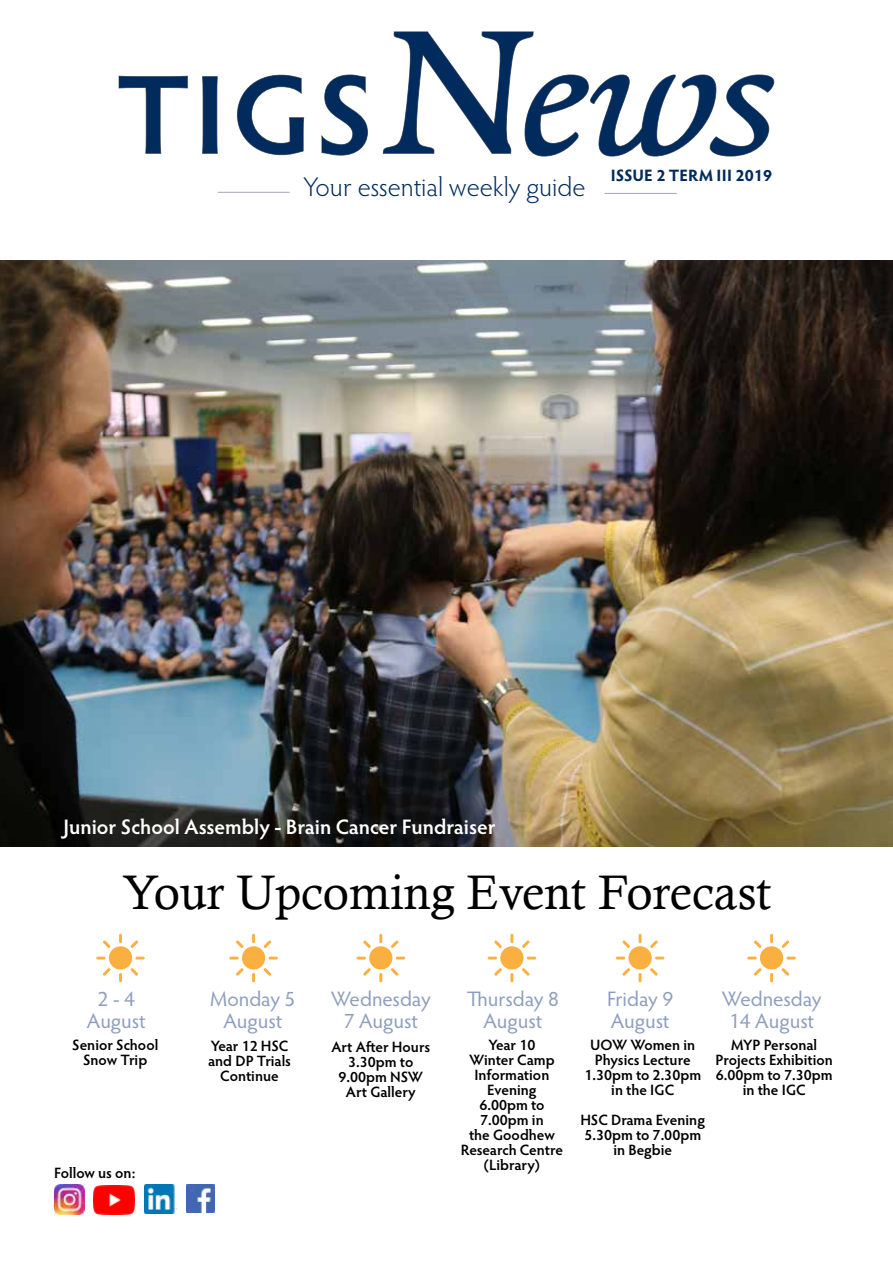
<style>
.page{position:relative;width:893px;height:1263px;background:#fff}
.page>*{position:absolute;margin:0;border:0;box-sizing:border-box;transform-origin:0 0}
.t1{font:600 111.9px "Hypatia Sans Pro";color:#002b5c;scale:1.05 1}
.t2{font:48.6px "Calisto";color:#000}
.t3{font:300 27px "Hypatia Sans Pro";color:#002b5c}
.t4{font:21px/22.5px "Hypatia Sans Pro";letter-spacing:-.005em;color:#8d9ebc;text-align:center}
.t5{font:600 21px "Hypatia Sans Pro";color:#fff}
.t6{font:700 16.5px "Hypatia Sans Pro";letter-spacing:.01em;color:#002b5c}
.t7{font:600 15px/15px "Hypatia Sans Pro";color:#000;text-align:center}
.s1{font-family:"Alize";font-weight:400;font-size:229.05px}
</style>
<div class="page">
<img style="left:0;top:261px;width:893px;height:586px">
<svg style="left:118px;top:75px;width:70px;height:79px"></svg>
<svg style="left:202px;top:76px;width:16px;height:78px"></svg>
<svg style="left:237px;top:74px;width:67px;height:81px"></svg>
<svg style="left:321px;top:74px;width:47px;height:82px"></svg>
<svg style="left:383px;top:31px;width:392px;height:126px"></svg>
<hr style="left:217px;top:192px;width:73px;height:1px;background:#a3a5b8">
<hr style="left:604px;top:193px;width:73px;height:1px;background:#a3a5b8">
<div style="left:242px;top:946px;width:23px;height:23px;background:#fab040;border-radius:50%"></div>
<svg style="left:252px;top:934px;width:3px;height:9px"></svg>
<svg style="left:252px;top:973px;width:3px;height:9px"></svg>
<svg style="left:268px;top:957px;width:10px;height:2px"></svg>
<svg style="left:229px;top:957px;width:10px;height:2px"></svg>
<svg style="left:236px;top:940px;width:8px;height:8px"></svg>
<svg style="left:264px;top:968px;width:7px;height:8px"></svg>
<svg style="left:236px;top:968px;width:8px;height:8px"></svg>
<svg style="left:264px;top:940px;width:7px;height:8px"></svg>
<div style="left:369px;top:946px;width:23px;height:23px;background:#fab040;border-radius:50%"></div>
<svg style="left:379px;top:934px;width:3px;height:9px"></svg>
<svg style="left:379px;top:973px;width:3px;height:9px"></svg>
<svg style="left:396px;top:957px;width:9px;height:2px"></svg>
<svg style="left:357px;top:957px;width:9px;height:2px"></svg>
<svg style="left:363px;top:940px;width:8px;height:8px"></svg>
<svg style="left:391px;top:968px;width:8px;height:8px"></svg>
<svg style="left:363px;top:968px;width:8px;height:8px"></svg>
<svg style="left:391px;top:940px;width:8px;height:8px"></svg>
<div style="left:500px;top:946px;width:24px;height:23px;background:#fab040;border-radius:50%"></div>
<svg style="left:510px;top:934px;width:3px;height:9px"></svg>
<svg style="left:510px;top:973px;width:3px;height:9px"></svg>
<svg style="left:527px;top:957px;width:9px;height:2px"></svg>
<svg style="left:488px;top:957px;width:9px;height:2px"></svg>
<svg style="left:494px;top:940px;width:8px;height:8px"></svg>
<svg style="left:522px;top:968px;width:8px;height:8px"></svg>
<svg style="left:494px;top:968px;width:8px;height:8px"></svg>
<svg style="left:522px;top:940px;width:8px;height:8px"></svg>
<div style="left:628px;top:946px;width:24px;height:23px;background:#fab040;border-radius:50%"></div>
<svg style="left:639px;top:934px;width:3px;height:9px"></svg>
<svg style="left:639px;top:973px;width:3px;height:9px"></svg>
<svg style="left:655px;top:957px;width:9px;height:2px"></svg>
<svg style="left:616px;top:957px;width:9px;height:2px"></svg>
<svg style="left:622px;top:940px;width:8px;height:8px"></svg>
<svg style="left:650px;top:968px;width:8px;height:8px"></svg>
<svg style="left:622px;top:968px;width:8px;height:8px"></svg>
<svg style="left:650px;top:940px;width:8px;height:8px"></svg>
<div style="left:760px;top:946px;width:23px;height:23px;background:#fab040;border-radius:50%"></div>
<svg style="left:770px;top:934px;width:3px;height:9px"></svg>
<svg style="left:770px;top:973px;width:3px;height:9px"></svg>
<svg style="left:786px;top:957px;width:10px;height:2px"></svg>
<svg style="left:747px;top:957px;width:10px;height:2px"></svg>
<svg style="left:754px;top:940px;width:8px;height:8px"></svg>
<svg style="left:782px;top:968px;width:7px;height:8px"></svg>
<svg style="left:754px;top:968px;width:8px;height:8px"></svg>
<svg style="left:782px;top:940px;width:7px;height:8px"></svg>
<div style="left:109px;top:946px;width:23px;height:23px;background:#fab040;border-radius:50%"></div>
<svg style="left:119px;top:934px;width:3px;height:9px"></svg>
<svg style="left:119px;top:973px;width:3px;height:9px"></svg>
<svg style="left:135px;top:957px;width:10px;height:2px"></svg>
<svg style="left:96px;top:957px;width:10px;height:2px"></svg>
<svg style="left:103px;top:940px;width:8px;height:8px"></svg>
<svg style="left:131px;top:968px;width:7px;height:8px"></svg>
<svg style="left:103px;top:968px;width:8px;height:8px"></svg>
<svg style="left:131px;top:940px;width:7px;height:8px"></svg>
<img style="left:186px;top:1185px;width:28px;height:28px">
<img style="left:54px;top:1185px;width:30px;height:30px">
<img style="left:145px;top:1185px;width:31px;height:28px">
<img style="left:93px;top:1186px;width:42px;height:29px">
<h1 class="t1" style="left:116px;top:37px;width:631px">TIGS<span class="s1">News</span></h1>
<p class="t6" style="left:611px;top:164px;width:163px">ISSUE 2 TERM III 2019</p>
<h3 class="t3" style="left:303px;top:169px;width:284px">Your essential weekly guide</h3>
<h3 class="t5" style="left:63px;top:812px;width:434px">Junior School Assembly - Brain Cancer Fundraiser</h3>
<h2 class="t2" style="left:123px;top:864px;width:650px">Your Upcoming Event Forecast</h2>
<h3 class="t4" style="left:87px;top:986px;width:60px">2 - 4<br>August</h3>
<h3 class="t4" style="left:210px;top:986px;width:87px">Monday 5<br>August</h3>
<h3 class="t4" style="left:467px;top:986px;width:94px">Thursday 8<br>August</h3>
<h3 class="t4" style="left:607px;top:986px;width:68px;text-align:left">Friday 9<br>August</h3>
<h3 class="t4" style="left:722px;top:986px;width:101px">Wednesday<br>14 August</h3>
<h3 class="t4" style="left:331px;top:986px;width:101px">Wednesday<br>7 August</h3>
<p class="t7" style="left:72px;top:1036px;width:88px">Senior School<br>Snow Trip</p>
<p class="t7" style="left:331px;top:1039px;width:100px">Art After Hours<br>3.30pm to<br>9.00pm NSW<br>Art Gallery</p>
<p class="t7" style="left:208px;top:1037px;width:84px">Year 12 HSC and DP Trials<br>Continue</p>
<p class="t7" style="left:461px;top:1036px;width:104px">Year 10<br>Winter Camp<br>Information<br>Evening<br>6.00pm to<br>7.00pm in<br>the Goodhew<br>Research Centre (Library)</p>
<p class="t7" style="left:584px;top:1036px;width:118px">UOW Women in<br>Physics Lecture<br>1.30pm to 2.30pm in the IGC</p>
<p class="t7" style="left:580px;top:1111px;width:126px">HSC Drama Evening<br>5.30pm to 7.00pm in Begbie</p>
<p class="t7" style="left:54px;top:1165px;width:83px">Follow us on:</p>
<p class="t7" style="left:716px;top:1036px;width:119px">MYP Personal<br>Projects Exhibition<br>6.00pm to 7.30pm in the IGC</p>
</div>
